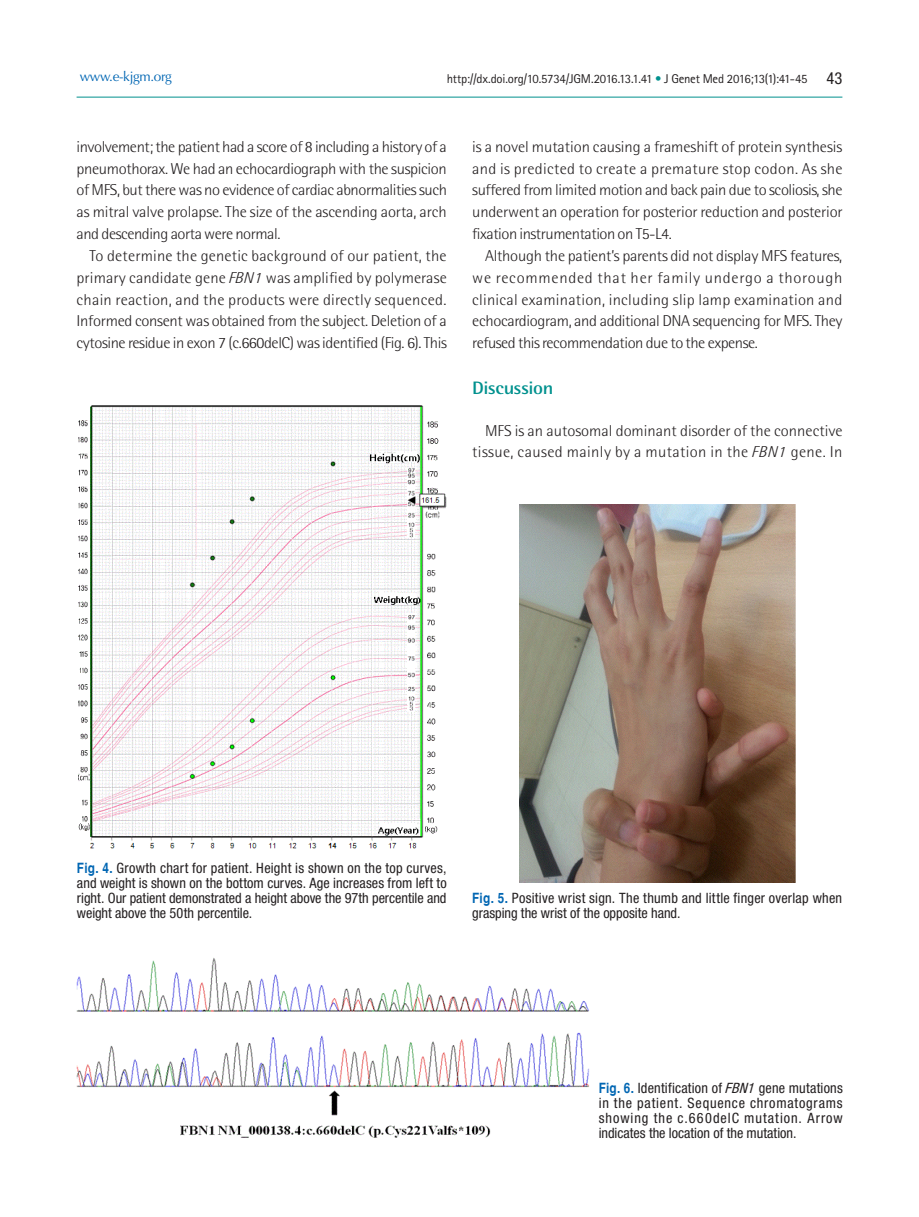
<style>
.page{position:relative;width:919px;height:1217px;background:#fff}
.page>*{position:absolute;margin:0;border:0;box-sizing:border-box;transform-origin:0 0}
.t1{font:700 18px "Rotis Semi Sans Std";letter-spacing:-.02em;color:#00918e;scale:1.1 1}
.t2{font:300 15.75px/21.9px "Rotis Semi Sans Std";letter-spacing:-.025em;color:#231f20;text-align:justify;scale:1.05 1}
.t3{font:300 15.75px/21.9px "Rotis Semi Sans Std";color:#231f20;text-align:right;scale:1.05 1}
.t4{font:condensed 14.25px/15px "Helvetica Neue";letter-spacing:.005em;color:#231f20;text-align:justify}
.t5{font:13.5px "Optima LT Std";letter-spacing:-.025em;color:#0166b3}
.t6{font:12.75px "Rotis Sans Serif Std";letter-spacing:-.02em;color:#231f20}
.s1{color:#00918e}
.s2{font-family:"Helvetica Neue";font-stretch:condensed;font-size:16.5px}
.s3{font-style:italic}
.s4{font-family:"Helvetica";font-weight:700;color:#0166b3}
</style>
<div class="page">
<hr style="left:77px;top:97px;width:765px;height:1px;background:#00918e">
<img style="left:78px;top:405px;width:368px;height:444px">
<img style="left:519px;top:504px;width:276px;height:378px">
<img style="left:77px;top:958px;width:513px;height:180px">
<p class="t5" style="left:80px;top:69px;width:94px">www.e-kjgm.org</p>
<p class="t6" style="left:446px;top:71px;width:397px">http://dx.doi.org/10.5734/JGM.2016.13.1.41 <span class="s1">•</span> J Genet Med 2016;13(1):41-45 <span class="s2">43</span></p>
<p class="t2" style="left:77px;top:135px;width:354px">involvement; the patient had a score of 8 including a history of a pneumothorax. We had an echocardiograph with the suspicion of MFS, but there was no evidence of cardiac abnormalities such as mitral valve prolapse. The size of the ascending aorta, arch and descending aorta were normal.</p>
<p class="t2" style="left:77px;top:244px;width:354px;text-indent:13px">To determine the genetic background of our patient, the primary candidate gene <span class="s3">FBN1</span> was amplified by polymerase chain reaction, and the products were directly sequenced.<br>Informed consent was obtained from the subject. Deletion of a cytosine residue in exon 7 (c.660delC) was identified (Fig. 6). This</p>
<p class="t2" style="left:472px;top:135px;width:354px">is a novel mutation causing a frameshift of protein synthesis and is predicted to create a premature stop codon. As she suffered from limited motion and back pain due to scoliosis, she underwent an operation for posterior reduction and posterior fixation instrumentation on T5-L4.</p>
<p class="t2" style="left:472px;top:244px;width:354px;text-indent:13px">Although the patient’s parents did not display MFS features, we recommended that her family undergo a thorough clinical examination, including slip lamp examination and echocardiogram, and additional DNA sequencing for MFS. They refused this recommendation due to the expense.</p>
<p class="t1" style="left:472px;top:376px;width:75px">Discussion</p>
<p class="t3" style="left:472px;top:419px;width:354px">MFS is an autosomal dominant disorder of the connective tissue, caused mainly by a mutation in the <span class="s3">FBN1</span> gene. In</p>
<p class="t4" style="left:77px;top:860px;width:371px"><span class="s4">Fig. 4.</span> Growth chart for patient. Height is shown on the top curves, and weight is shown on the bottom curves. Age increases from left to right. Our patient demonstrated a height above the 97th percentile and weight above the 50th percentile.</p>
<p class="t4" style="left:472px;top:890px;width:371px"><span class="s4">Fig. 5.</span> Positive wrist sign. The thumb and little finger overlap when grasping the wrist of the opposite hand.</p>
<p class="t4" style="left:598px;top:1080px;width:245px"><span class="s4">Fig. 6.</span> Identification of <span class="s3">FBN1</span> gene mutations in the patient. Sequence chromatograms showing the c.660delC mutation. Arrow indicates the location of the mutation.</p>
</div>
